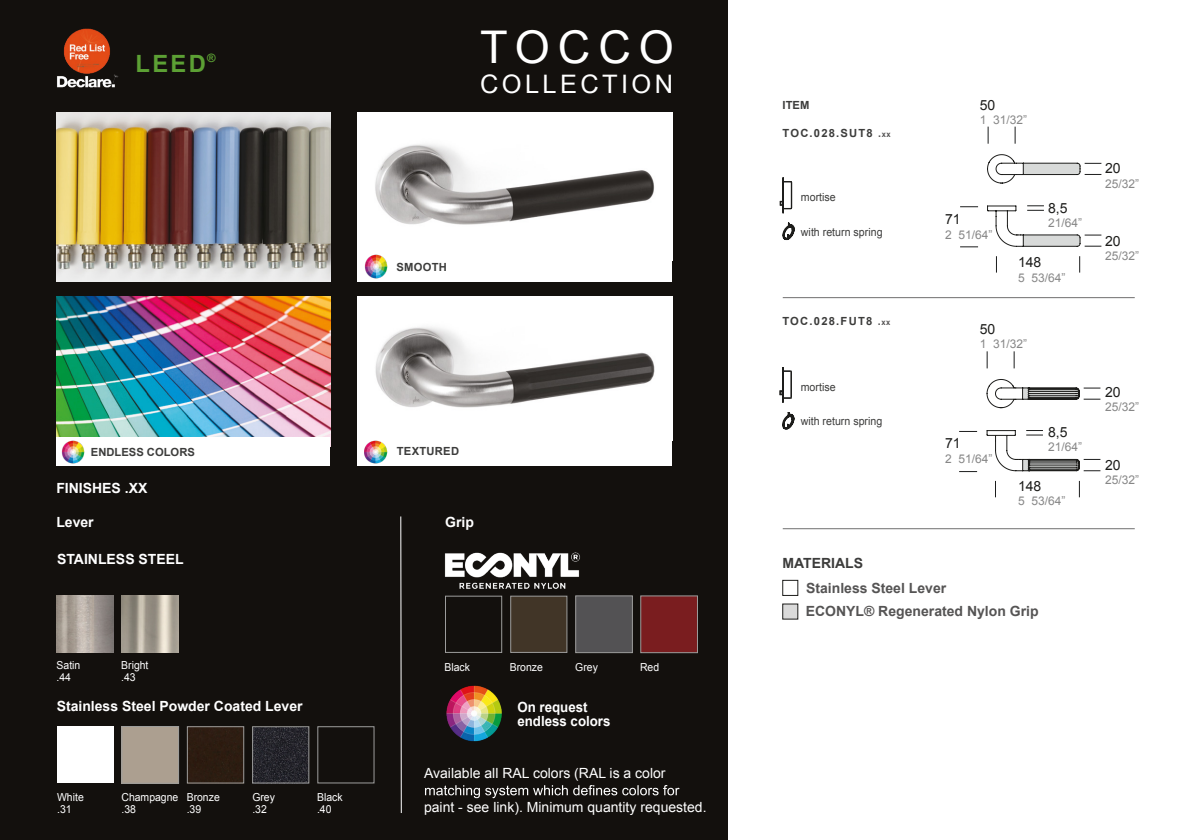
<style>
.page{position:relative;width:1191px;height:840px;background:#fff}
.page>*{position:absolute;margin:0;border:0;box-sizing:border-box;transform-origin:0 0}
.t1{font:45px "Arial";letter-spacing:.175em;color:#fff}
.t2{font:25.4px "Arial";letter-spacing:.135em;color:#fff}
.t3{font:700 23.8px "Arial";color:#5ca034}
.t4{font:14px "Arial";color:#fff}
.t5{font:700 14px "Arial";color:#fff}
.t6{font:700 14px/22.6px "Arial";color:#555454}
.t7{font:14px "Arial";color:#1d1d1b}
.t8{font:700 14px/14px "Arial";color:#fff;scale:.95 1}
.t9{font:700 14px "Arial";color:#3c3c3b}
.t10{font:12px "Arial";color:#878787}
.t11{font:11.2px "Arial";color:#3c3c3b;scale:.95 1}
.t12{font:700 11.2px "Arial";letter-spacing:.025em;color:#3c3c3b}
.t13{font:700 11.2px "Arial";letter-spacing:.11em;color:#3c3c3b}
.t14{font:700 11.2px "Arial";color:#3c3c3b}
.t15{font:700 11.2px "Arial";letter-spacing:.105em;color:#3c3c3b}
.t16{font:11px/12px "Arial";color:#fff;scale:.95 1}
.t17{font:700 8px "Arial";color:#555454;scale:.95 1}
.s1{font-size:11.2px}
.s2{color:#555454}
.s3{font-size:8px;color:#555454}
</style>
<div class="page">
<div style="left:0;top:0;width:728px;height:839px;background:#13100d"></div>
<img style="left:357px;top:112px;width:315px;height:141px">
<svg style="left:782px;top:222px;width:12px;height:18px"></svg>
<div style="left:782px;top:177px;width:2px;height:36px;border:1px solid #1d1d1b"></div>
<div style="left:782px;top:181px;width:9px;height:28px;border:1px solid #1d1d1b"></div>
<svg style="left:789px;top:181px;width:3px;height:29px"></svg>
<svg style="left:780px;top:201px;width:3px;height:4px"></svg>
<svg style="left:782px;top:412px;width:12px;height:18px"></svg>
<div style="left:782px;top:366px;width:1px;height:36px;border:1px solid #1d1d1b"></div>
<div style="left:782px;top:370px;width:9px;height:28px;border:1px solid #1d1d1b"></div>
<hr style="left:790px;top:371px;width:2px;height:26px;background:#1d1d1b">
<svg style="left:779px;top:390px;width:3px;height:5px"></svg>
<div style="left:782px;top:579px;width:16px;height:16px;background:#fff;border:1px solid #1d1d1b"></div>
<div style="left:782px;top:603px;width:16px;height:16px;background:#dadada;border:1px solid #1d1d1b"></div>
<img style="left:357px;top:296px;width:315px;height:141px">
<hr style="left:782px;top:297px;width:352px;height:1px;background:#706f6f">
<hr style="left:782px;top:528px;width:352px;height:1px;background:#706f6f">
<img style="left:57px;top:28px;width:62px;height:60px">
<img style="left:57px;top:296px;width:273px;height:141px">
<div style="left:57px;top:437px;width:273px;height:28px;background:#fff"></div>
<img style="left:57px;top:112px;width:273px;height:169px">
<img style="left:62px;top:440px;width:23px;height:23px">
<svg style="left:987px;top:126px;width:1px;height:18px"></svg>
<svg style="left:1014px;top:126px;width:1px;height:18px"></svg>
<svg style="left:960px;top:206px;width:18px;height:1px"></svg>
<svg style="left:960px;top:246px;width:18px;height:1px"></svg>
<svg style="left:996px;top:256px;width:1px;height:16px"></svg>
<svg style="left:1079px;top:256px;width:1px;height:16px"></svg>
<svg style="left:987px;top:154px;width:114px;height:30px"></svg>
<svg style="left:987px;top:205px;width:114px;height:42px"></svg>
<svg style="left:986px;top:351px;width:1px;height:17px"></svg>
<svg style="left:1013px;top:351px;width:1px;height:17px"></svg>
<svg style="left:959px;top:431px;width:18px;height:1px"></svg>
<svg style="left:959px;top:471px;width:18px;height:1px"></svg>
<svg style="left:995px;top:480px;width:1px;height:17px"></svg>
<svg style="left:1079px;top:480px;width:1px;height:17px"></svg>
<svg style="left:986px;top:379px;width:114px;height:29px"></svg>
<svg style="left:986px;top:430px;width:114px;height:41px"></svg>
<div style="left:57px;top:726px;width:56px;height:56px;background:#fff"></div>
<div style="left:189px;top:728px;width:53px;height:52px;background:#2d1c11"></div>
<div style="left:187px;top:726px;width:57px;height:56px;border:1px solid #9d9d9c"></div>
<img style="left:254px;top:728px;width:53px;height:52px">
<div style="left:252px;top:726px;width:57px;height:56px;border:1px solid #9d9d9c"></div>
<div style="left:317px;top:726px;width:57px;height:56px;border:1px solid #9d9d9c"></div>
<img style="left:122px;top:595px;width:57px;height:57px">
<img style="left:57px;top:595px;width:56px;height:57px">
<img style="left:446px;top:685px;width:56px;height:56px">
<hr style="left:400px;top:516px;width:2px;height:296px;background:#fff">
<div style="left:445px;top:595px;width:57px;height:57px;border:1px solid #9d9d9c"></div>
<img style="left:444px;top:552px;width:136px;height:45px">
<svg style="left:425px;top:785px;width:254px;height:12px"></svg>
<div style="left:510px;top:595px;width:57px;height:57px;background:#413527;border:1px solid #9d9d9c"></div>
<div style="left:575px;top:595px;width:57px;height:57px;background:#535254;border:1px solid #9d9d9c"></div>
<div style="left:124px;top:727px;width:53px;height:54px;background:#ac9f90"></div>
<div style="left:122px;top:725px;width:57px;height:58px;border:1px solid #9d9d9c"></div>
<div style="left:640px;top:595px;width:57px;height:57px;background:#7a1d1f"></div>
<div style="left:357px;top:437px;width:315px;height:28px;background:#fff"></div>
<img style="left:364px;top:440px;width:23px;height:23px">
<div style="left:357px;top:253px;width:315px;height:28px;background:#fff"></div>
<img style="left:365px;top:255px;width:23px;height:23px">
<h3 class="t3" style="left:135px;top:48px;width:82px">LEED<sup>®</sup></h3>
<h1 class="t1" style="left:480px;top:18px;width:195px">TOCCO</h1>
<h2 class="t2" style="left:480px;top:68px;width:195px">COLLECTION</h2>
<p class="t12" style="left:782px;top:98px;width:28px">ITEM</p>
<p class="t7" style="left:979px;top:96px;width:17px">50</p>
<p class="t10" style="left:979px;top:112px;width:49px">1 31/32”</p>
<p class="t15" style="left:782px;top:126px;width:92px">TOC.028.SUT8</p>
<p class="t17" style="left:878px;top:129px;width:15px"><span class="s1">.</span>xx</p>
<p class="t7" style="left:1105px;top:159px;width:17px">20</p>
<p class="t10" style="left:1105px;top:175px;width:36px">25/32”</p>
<p class="t12" style="left:396px;top:260px;width:52px">SMOOTH</p>
<p class="t11" style="left:801px;top:190px;width:38px">mortise</p>
<p class="t11" style="left:801px;top:224px;width:87px">with return spring</p>
<p class="t7" style="left:945px;top:210px;width:17px">71</p>
<p class="t10" style="left:945px;top:226px;width:49px">2 51/64”</p>
<p class="t7" style="left:1048px;top:199px;width:21px">8,5</p>
<p class="t10" style="left:1048px;top:215px;width:36px">21/64”</p>
<p class="t7" style="left:1018px;top:253px;width:25px">148</p>
<p class="t10" style="left:1018px;top:269px;width:49px">5 53/64”</p>
<p class="t7" style="left:1105px;top:231px;width:17px">20</p>
<p class="t10" style="left:1105px;top:248px;width:36px">25/32”</p>
<p class="t13" style="left:782px;top:314px;width:110px">TOC.028.FUT8 <span class="s2">.</span><span class="s3">xx</span></p>
<p class="t7" style="left:979px;top:319px;width:17px">50</p>
<p class="t10" style="left:979px;top:336px;width:49px">1 31/32”</p>
<p class="t14" style="left:91px;top:444px;width:105px">ENDLESS COLORS</p>
<p class="t5" style="left:56px;top:478px;width:93px">FINISHES .XX</p>
<p class="t12" style="left:397px;top:444px;width:64px">TEXTURED</p>
<p class="t11" style="left:800px;top:379px;width:38px">mortise</p>
<p class="t11" style="left:800px;top:413px;width:87px">with return spring</p>
<p class="t7" style="left:945px;top:434px;width:17px">71</p>
<p class="t10" style="left:945px;top:450px;width:49px">2 51/64”</p>
<p class="t7" style="left:1048px;top:422px;width:21px">8,5</p>
<p class="t10" style="left:1048px;top:439px;width:36px">21/64”</p>
<p class="t7" style="left:1018px;top:476px;width:25px">148</p>
<p class="t10" style="left:1018px;top:493px;width:49px">5 53/64”</p>
<p class="t7" style="left:1105px;top:382px;width:17px">20</p>
<p class="t10" style="left:1105px;top:399px;width:36px">25/32”</p>
<p class="t7" style="left:1105px;top:455px;width:17px">20</p>
<p class="t10" style="left:1105px;top:471px;width:36px">25/32”</p>
<p class="t5" style="left:56px;top:513px;width:39px">Lever</p>
<p class="t5" style="left:445px;top:513px;width:30px">Grip</p>
<p class="t5" style="left:57px;top:550px;width:128px">STAINLESS STEEL</p>
<p class="t9" style="left:782px;top:553px;width:82px">MATERIALS</p>
<p class="t6" style="left:805px;top:577px;width:234px">Stainless Steel Lever<br>ECONYL® Regenerated Nylon Grip</p>
<p class="t16" style="left:57px;top:658px;width:27px">Satin .44</p>
<p class="t16" style="left:121px;top:658px;width:30px">Bright .43</p>
<p class="t16" style="left:444px;top:660px;width:28px">Black</p>
<p class="t16" style="left:510px;top:660px;width:36px">Bronze</p>
<p class="t16" style="left:575px;top:660px;width:25px">Grey</p>
<p class="t16" style="left:640px;top:660px;width:22px">Red</p>
<p class="t5" style="left:57px;top:696px;width:247px">Stainless Steel Powder Coated Lever</p>
<p class="t8" style="left:517px;top:699px;width:100px">On request endless colors</p>
<p class="t16" style="left:57px;top:790px;width:30px">White .31</p>
<p class="t16" style="left:187px;top:790px;width:36px">Bronze .39</p>
<p class="t16" style="left:252px;top:790px;width:25px">Grey .32</p>
<p class="t16" style="left:317px;top:790px;width:28px">Black .40</p>
<p class="t16" style="left:121px;top:790px;width:61px">Champagne .38</p>
<p class="t4" style="left:424px;top:763px;width:243px">Available all RAL colors (RAL is a color</p>
<p class="t4" style="left:424px;top:797px;width:284px">paint - see link). Minimum quantity requested.</p>
</div>
